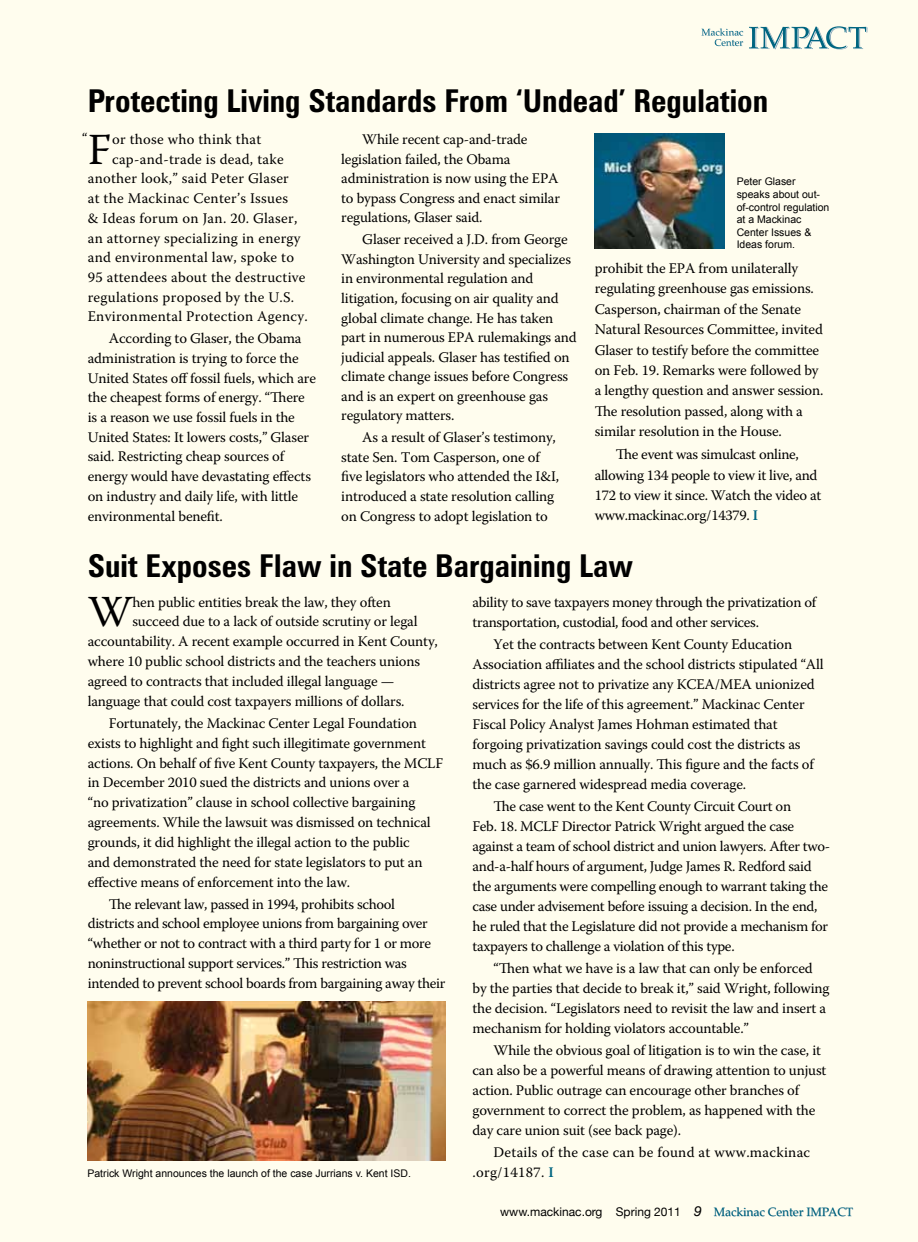
<style>
.page{position:relative;width:918px;height:1242px;background:#fffdee}
.page>*{position:absolute;margin:0;border:0;box-sizing:border-box;transform-origin:0 0}
.t1{font:44.25px "Warnock Pro";color:#000}
.t2{font:700 condensed 31.5px "Zurich BT";color:#000}
.t3{font:14.7px/19.6px "Warnock Pro";letter-spacing:-.01em;color:#000}
.t4{font:14.7px/20px "Warnock Pro";letter-spacing:.02em;color:#000}
.t5{font:12px "Helvetica Neue";color:#000}
.t6{font:10.5px/12.6px "Arial";color:#000}
.s1{font-weight:600;color:#006580}
.s2{font-style:italic;font-size:13.95px}
.s3{font-family:"Palatino";color:#006580}
</style>
<div class="page">
<svg style="left:749px;top:26px;width:119px;height:24px"></svg>
<svg style="left:702px;top:28px;width:41px;height:18px"></svg>
<img style="left:88px;top:1002px;width:358px;height:158px">
<img style="left:595px;top:134px;width:130px;height:114px">
<svg style="left:714px;top:1208px;width:139px;height:9px"></svg>
<h2 class="t2" style="left:88px;top:82px;width:682px">Protecting Living Standards From ‘Undead’ Regulation</h2>
<p class="t3" style="left:82px;top:128px;width:7px">“</p>
<h1 class="t1" style="left:88px;top:123px;width:25px">F</h1>
<p class="t4" style="left:112px;top:129px;width:151px">or those who think that</p>
<p class="t4" style="left:112px;top:149px;width:173px">cap-and-trade is dead, take</p>
<p class="t4" style="left:88px;top:168px;width:203px">another look,” said Peter Glaser</p>
<p class="t4" style="left:88px;top:188px;width:202px">at the Mackinac Center’s Issues</p>
<p class="t4" style="left:88px;top:208px;width:211px">&amp; Ideas forum on Jan. 20. Glaser,</p>
<p class="t4" style="left:88px;top:227px;width:214px">an attorney specializing in energy</p>
<p class="t4" style="left:88px;top:247px;width:208px">and environmental law, spoke to</p>
<p class="t4" style="left:88px;top:267px;width:219px">95 attendees about the destructive</p>
<p class="t4" style="left:88px;top:287px;width:208px">regulations proposed by the U.S.</p>
<p class="t4" style="left:88px;top:306px;width:222px">Environmental Protection Agency.</p>
<p class="t3" style="left:88px;top:328px;width:230px;text-indent:21px">According to Glaser, the Obama administration is trying to force the United States off fossil fuels, which are the cheapest forms of energy. “There is a reason we use fossil fuels in the United States: It lowers costs,” Glaser said. Restricting cheap sources of energy would have devastating effects on industry and daily life, with little environmental benefit.</p>
<p class="t3" style="left:341px;top:129px;width:220px;text-indent:21px">While recent cap-and-trade legislation failed, the Obama administration is now using the EPA to bypass Congress and enact similar regulations, Glaser said.</p>
<p class="t3" style="left:341px;top:229px;width:237px;text-indent:21px">Glaser received a J.D. from George Washington University and specializes in environmental regulation and litigation, focusing on air quality and global climate change. He has taken part in numerous EPA rulemakings and judicial appeals. Glaser has testified on climate change issues before Congress and is an expert on greenhouse gas regulatory matters.</p>
<p class="t3" style="left:341px;top:427px;width:219px;text-indent:21px">As a result of Glaser’s testimony, state Sen. Tom Casperson, one of five legislators who attended the I&amp;I, introduced a state resolution calling on Congress to adopt legislation to</p>
<p class="t6" style="left:737px;top:176px;width:94px">Peter Glaser speaks about out&shy;of-control regulation at a Mackinac<br>Center Issues &amp;<br>Ideas forum.</p>
<p class="t3" style="left:595px;top:257px;width:230px;line-height:20.5px">prohibit the EPA from unilaterally regulating greenhouse gas emissions.<br>Casperson, chairman of the Senate Natural Resources Committee, invited Glaser to testify before the committee on Feb. 19. Remarks were followed by a lengthy question and answer session.<br>The resolution passed, along with a similar resolution in the House.</p>
<p class="t3" style="left:595px;top:444px;width:228px;line-height:20.5px;text-indent:21px">The event was simulcast online, allowing 134 people to view it live, and 172 to view it since. Watch the video at www.mackinac.org/14379. <span class="s1">I</span></p>
<h2 class="t2" style="left:88px;top:546px;width:547px">Suit Exposes Flaw in State Bargaining Law</h2>
<h1 class="t1" style="left:88px;top:585px;width:47px">W</h1>
<p class="t3" style="left:132px;top:592px;width:260px">hen public entities break the law, they often</p>
<p class="t3" style="left:132px;top:612px;width:287px">succeed due to a lack of outside scrutiny or legal</p>
<p class="t3" style="left:88px;top:631px;width:352px">accountability. A recent example occurred in Kent County,</p>
<p class="t3" style="left:88px;top:651px;width:334px">where 10 public school districts and the teachers unions</p>
<p class="t3" style="left:88px;top:671px;width:308px">agreed to contracts that included illegal language —</p>
<p class="t3" style="left:88px;top:691px;width:318px">language that could cost taxpayers millions of dollars.</p>
<p class="t3" style="left:88px;top:713px;width:357px;text-indent:21px">Fortunately, the Mackinac Center Legal Foundation exists to highlight and fight such illegitimate government actions. On behalf of five Kent County taxpayers, the MCLF in December 2010 sued the districts and unions over a<br>“no privatization” clause in school collective bargaining agreements. While the lawsuit was dismissed on technical grounds, it did highlight the illegal action to the public<br>and demonstrated the need for state legislators to put an effective means of enforcement into the law.</p>
<p class="t3" style="left:88px;top:894px;width:359px;text-indent:21px">The relevant law, passed in 1994, prohibits school<br>districts and school employee unions from bargaining over “whether or not to contract with a third party for 1 or more noninstructional support services.” This restriction was intended to prevent school boards from bargaining away their</p>
<p class="t6" style="left:87px;top:1167px;width:325px">Patrick Wright announces the launch of the case Jurrians v. Kent ISD.</p>
<p class="t3" style="left:473px;top:592px;width:345px">ability to save taxpayers money through the privatization of transportation, custodial, food and other services.</p>
<p class="t3" style="left:473px;top:634px;width:353px;text-indent:21px">Yet the contracts between Kent County Education Association affiliates and the school districts stipulated “All districts agree not to privatize any KCEA/MEA unionized services for the life of this agreement.” Mackinac Center Fiscal Policy Analyst James Hohman estimated that forgoing privatization savings could cost the districts as much as $6.9 million annually. This figure and the facts of the case garnered widespread media coverage.</p>
<p class="t3" style="left:473px;top:796px;width:359px;text-indent:21px">The case went to the Kent County Circuit Court on<br>Feb. 18. MCLF Director Patrick Wright argued the case against a team of school district and union lawyers. After two&shy;and-a-half hours of argument, Judge James R. Redford said the arguments were compelling enough to warrant taking the case under advisement before issuing a decision. In the end, he ruled that the Legislature did not provide a mechanism for taxpayers to challenge a violation of this type.</p>
<p class="t3" style="left:473px;top:958px;width:359px;text-indent:21px">“Then what we have is a law that can only be enforced by the parties that decide to break it,” said Wright, following the decision. “Legislators need to revisit the law and insert a mechanism for holding violators accountable.”</p>
<p class="t3" style="left:473px;top:1040px;width:355px;text-indent:21px">While the obvious goal of litigation is to win the case, it can also be a powerful means of drawing attention to unjust action. Public outrage can encourage other branches of government to correct the problem, as happened with the day care union suit (see back page).</p>
<p class="t4" style="left:473px;top:1142px;width:339px;text-indent:21px">Details of the case can be found at www.mackinac .org/14187. <span class="s1">I</span></p>
<p class="t5" style="left:500px;top:1205px;width:355px">www.mackinac.org Spring 2011 <span class="s2">9</span> <span class="s3">Mackinac Center IMPACT</span></p>
</div>
